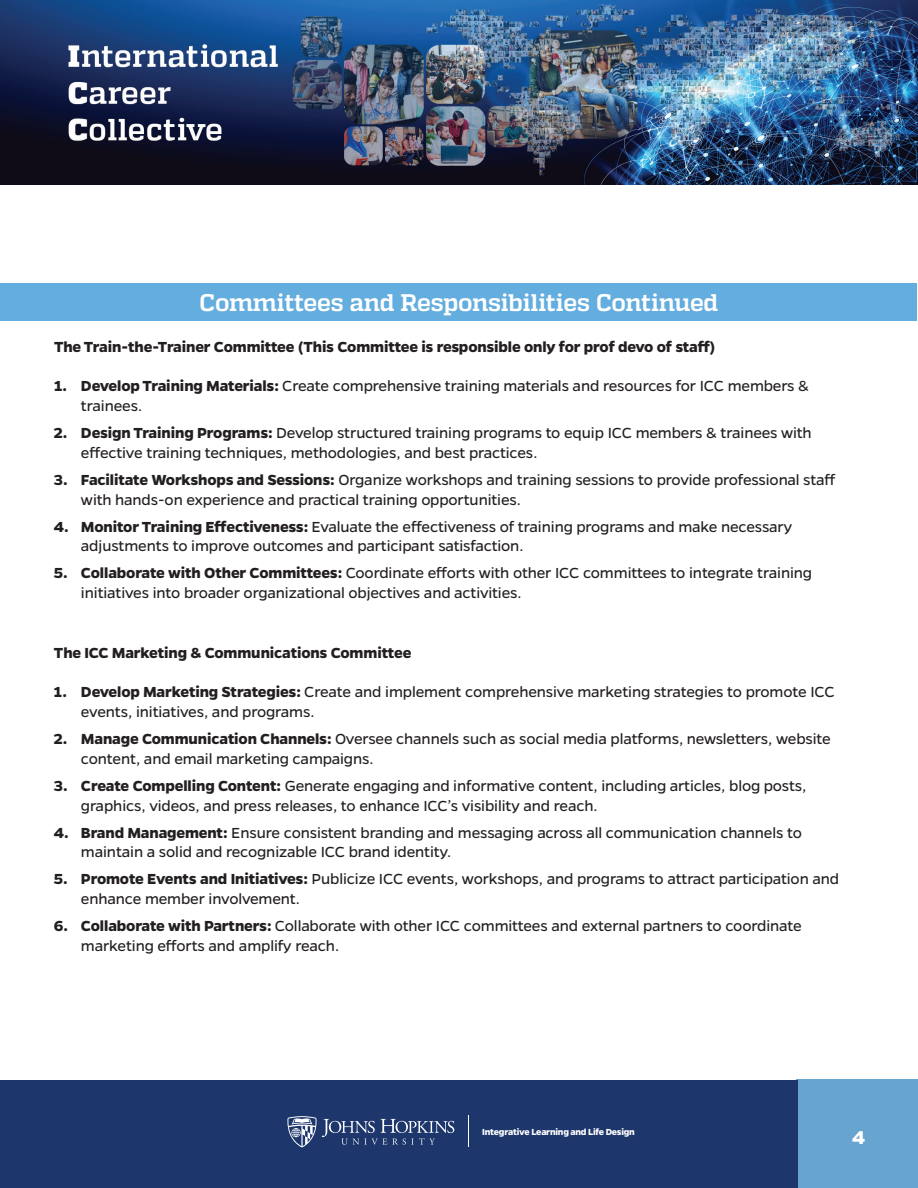
<style>
.page{position:relative;width:918px;height:1188px;background:#fff}
.page>*{position:absolute;margin:0;border:0;box-sizing:border-box;transform-origin:0 0}
.t1{font:700 24px "Quadon";letter-spacing:-.01em;color:#fff}
.t2{font:700 21px "Gentona";color:#fff}
.t3{font:16.5px/19.8px "Gentona";letter-spacing:-.01em;color:#231f20}
.t4{font:700 16.5px "Gentona";letter-spacing:-.01em;color:#231f20}
.t5{font:700 9.9px "Gentona";letter-spacing:-.025em;color:#fff}
.s1{font-weight:700}
</style>
<div class="page">
<div style="left:0;top:1080px;width:918px;height:108px;background:#1d366c"></div>
<div style="left:799px;top:1080px;width:119px;height:108px;background:#68a4d0"></div>
<div style="left:1px;top:283px;width:916px;height:37px;background:#64addf"></div>
<hr style="left:468px;top:1116px;width:1px;height:31px;background:#fff">
<svg style="left:287px;top:1116px;width:167px;height:31px"></svg>
<img style="left:0;top:0;width:918px;height:185px">
<h1 class="t1" style="left:200px;top:288px;width:520px">Committees and Responsibilities Continued</h1>
<p class="t4" style="left:54px;top:337px;width:663px">The Train-the-Trainer Committee (This Committee is responsible only for prof devo of staff)</p>
<p class="t3" style="left:81px;top:376px;width:729px;text-indent:-27px"><span class="s1">1. Develop Training Materials:</span> Create comprehensive training materials and resources for ICC members &amp; trainees.</p>
<p class="t3" style="left:81px;top:423px;width:732px;text-indent:-27px"><span class="s1">2. Design Training Programs:</span> Develop structured training programs to equip ICC members &amp; trainees with effective training techniques, methodologies, and best practices.</p>
<p class="t3" style="left:81px;top:470px;width:756px;text-indent:-27px"><span class="s1">3. Facilitate Workshops and Sessions:</span> Organize workshops and training sessions to provide professional staff with hands-on experience and practical training opportunities.</p>
<p class="t3" style="left:81px;top:517px;width:713px;text-indent:-27px"><span class="s1">4. Monitor Training Effectiveness:</span> Evaluate the effectiveness of training programs and make necessary adjustments to improve outcomes and participant satisfaction.</p>
<p class="t3" style="left:81px;top:563px;width:733px;text-indent:-27px"><span class="s1">5. Collaborate with Other Committees:</span> Coordinate efforts with other ICC committees to integrate training initiatives into broader organizational objectives and activities.</p>
<p class="t4" style="left:54px;top:643px;width:359px">The ICC Marketing &amp; Communications Committee</p>
<p class="t3" style="left:81px;top:682px;width:755px;text-indent:-27px"><span class="s1">1. Develop Marketing Strategies:</span> Create and implement comprehensive marketing strategies to promote ICC events, initiatives, and programs.</p>
<p class="t3" style="left:81px;top:729px;width:751px;text-indent:-27px"><span class="s1">2. Manage Communication Channels:</span> Oversee channels such as social media platforms, newsletters, website content, and email marketing campaigns.</p>
<p class="t3" style="left:81px;top:776px;width:727px;text-indent:-27px"><span class="s1">3. Create Compelling Content:</span> Generate engaging and informative content, including articles, blog posts, graphics, videos, and press releases, to enhance ICC’s visibility and reach.</p>
<p class="t3" style="left:81px;top:822px;width:722px;text-indent:-27px"><span class="s1">4. Brand Management:</span> Ensure consistent branding and messaging across all communication channels to maintain a solid and recognizable ICC brand identity.</p>
<p class="t3" style="left:81px;top:869px;width:760px;text-indent:-27px"><span class="s1">5. Promote Events and Initiatives:</span> Publicize ICC events, workshops, and programs to attract participation and enhance member involvement.</p>
<p class="t3" style="left:81px;top:916px;width:722px;text-indent:-27px"><span class="s1">6. Collaborate with Partners:</span> Collaborate with other ICC committees and external partners to coordinate marketing efforts and amplify reach.</p>
<p class="t5" style="left:482px;top:1126px;width:154px">Integrative Learning and Life Design</p>
<p class="t2" style="left:852px;top:1125px;width:14px">4</p>
</div>
